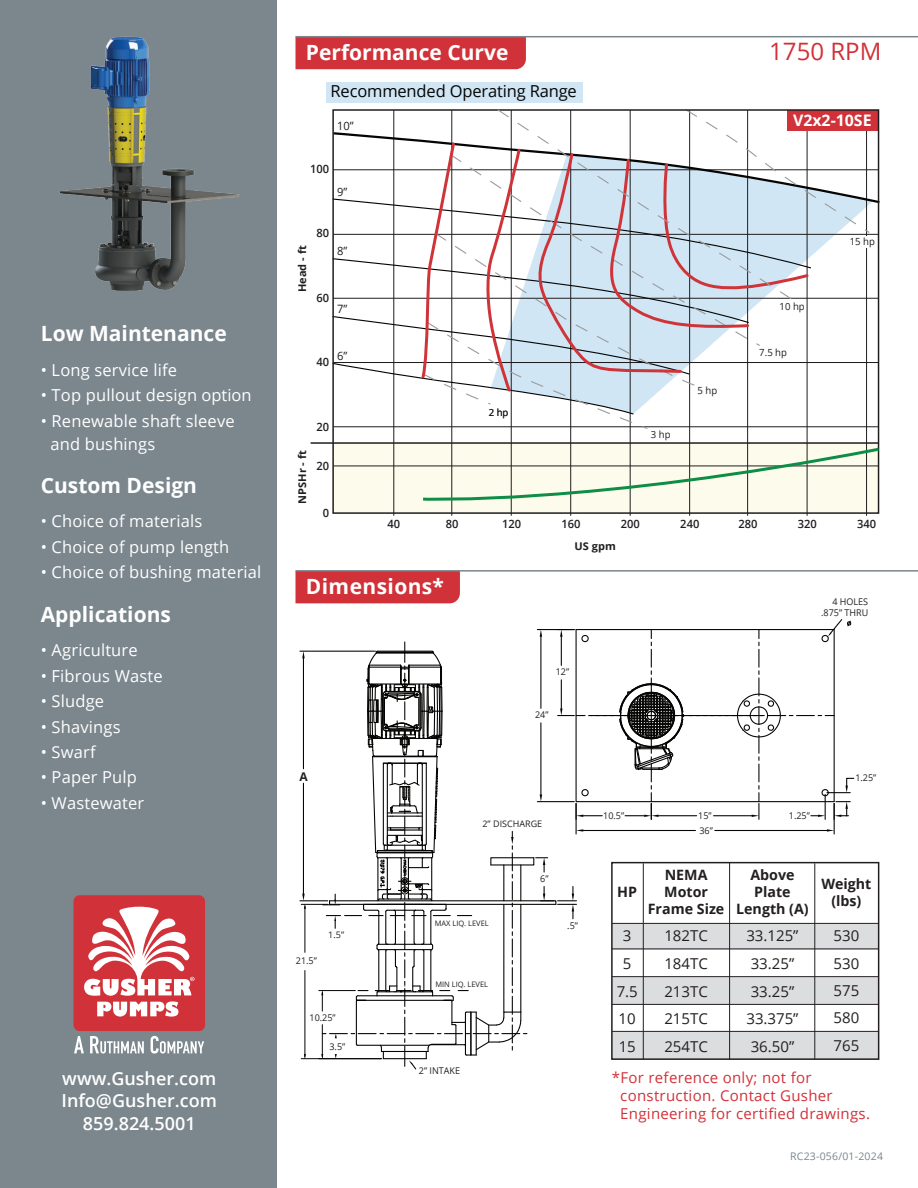
<style>
.page{position:relative;width:918px;height:1188px;background:#fff}
.page>*{position:absolute;margin:0;border:0;box-sizing:border-box;transform-origin:0 0}
.t1{font:24px "Open Sans";color:#d13138}
.t2{font:700 21px "Open Sans";color:#fff}
.t3{font:700 21px "Open Sans";letter-spacing:.02em;color:#fff}
.t4{font:600 18px/22.5px "Open Sans";color:#fff;text-align:center}
.t5{font:16.5px/22.8px "Open Sans";letter-spacing:.01em;color:#fff}
.t6{font:16.5px "Open Sans";letter-spacing:-.01em;color:#050504}
.t7{font:700 15.9px "Open Sans";color:#fff}
.t8{font:15px/18px "Open Sans";letter-spacing:.02em;color:#d13138}
.t9{font:15px/27.8px "Open Sans";color:#231f20;text-align:justify}
.t10{font:700 14.25px/17.1px "Open Sans";color:#231f20;text-align:center}
.t11{font:700 12px "Open Sans";color:#231f20}
.t12{font:600 11.4px "Open Sans";color:#201d1e}
.t13{font:11.4px "Open Sans";color:#201d1e}
.t14{font:700 10.65px "Open Sans";color:#211e1e}
.t15{font:10.5px "Open Sans";letter-spacing:.02em;color:#7b868d}
.t16{font:9.9px "Open Sans";letter-spacing:.005em;color:#201d1e}
.t17{font:9.3px/10.8px "Open Sans";color:#231f20;text-align:right}
.t18{font:9px "Open Sans";color:#231f20}
.t19{font:7.5px "Open Sans";color:#231f20}
</style>
<div class="page">
<div style="left:296px;top:572px;width:164px;height:31px;background:#d13138"></div>
<div style="left:296px;top:37px;width:230px;height:32px;background:#d13138"></div>
<hr style="left:296px;top:570px;width:622px;height:2px;background:#7b868d">
<hr style="left:296px;top:36px;width:622px;height:1px;background:#7b868d">
<div style="left:0;top:0;width:276px;height:1188px;background:#7b868d"></div>
<div style="left:612px;top:923px;width:267px;height:26px;background:#dcdddf"></div>
<div style="left:612px;top:977px;width:267px;height:27px;background:#dcdddf"></div>
<div style="left:74px;top:895px;width:131px;height:136px;background:#d13138;border-radius:6px"></div>
<svg style="left:84px;top:906px;width:111px;height:111px"></svg>
<svg style="left:74px;top:1036px;width:10px;height:17px"></svg>
<svg style="left:90px;top:1036px;width:54px;height:18px"></svg>
<svg style="left:151px;top:1036px;width:53px;height:18px"></svg>
<hr style="left:612px;top:949px;width:267px;height:1px;background:#231f20">
<hr style="left:612px;top:976px;width:267px;height:1px;background:#231f20">
<hr style="left:612px;top:1004px;width:267px;height:1px;background:#231f20">
<div style="left:612px;top:1032px;width:267px;height:28px;background:#dcdddf"></div>
<hr style="left:612px;top:1031px;width:267px;height:1px;background:#231f20">
<hr style="left:612px;top:923px;width:267px;height:1px;background:#231f20">
<img style="left:60px;top:36px;width:179px;height:255px">
<div style="left:333px;top:443px;width:545px;height:70px;background:#fdfcec"></div>
<hr style="left:393px;top:110px;width:1px;height:406px;background:#201d1e">
<hr style="left:451px;top:110px;width:1px;height:406px;background:#201d1e">
<hr style="left:511px;top:110px;width:1px;height:406px;background:#201d1e">
<hr style="left:570px;top:110px;width:1px;height:406px;background:#201d1e">
<hr style="left:630px;top:110px;width:1px;height:406px;background:#201d1e">
<hr style="left:689px;top:110px;width:1px;height:406px;background:#201d1e">
<hr style="left:747px;top:110px;width:1px;height:406px;background:#201d1e">
<hr style="left:807px;top:110px;width:1px;height:406px;background:#201d1e">
<hr style="left:866px;top:110px;width:1px;height:406px;background:#201d1e">
<hr style="left:333px;top:466px;width:545px;height:1px;background:#201d1e">
<hr style="left:311px;top:442px;width:567px;height:2px;background:#201d1e">
<svg style="left:332px;top:109px;width:548px;height:321px"></svg>
<svg style="left:497px;top:109px;width:303px;height:196px"></svg>
<svg style="left:420px;top:446px;width:460px;height:59px"></svg>
<div style="left:864px;top:236px;width:5px;height:12px;background:#fff"></div>
<svg style="left:300px;top:619px;width:555px;height:451px"></svg>
<div style="left:326px;top:82px;width:256px;height:21px;background:#d0e6f4"></div>
<p class="t2" style="left:41px;top:319px;width:187px">Low Maintenance</p>
<p class="t5" style="left:41px;top:358px;width:138px">• Long service life</p>
<p class="t5" style="left:41px;top:384px;width:212px">• Top pullout design option</p>
<p class="t5" style="left:50px;top:409px;width:186px;text-indent:-10px">• Renewable shaft sleeve and bushings</p>
<p class="t2" style="left:41px;top:470px;width:158px">Custom Design</p>
<p class="t5" style="left:41px;top:510px;width:163px">• Choice of materials</p>
<p class="t5" style="left:41px;top:535px;width:190px">• Choice of pump length</p>
<p class="t5" style="left:41px;top:561px;width:222px">• Choice of bushing material</p>
<p class="t2" style="left:41px;top:599px;width:132px">Applications</p>
<p class="t5" style="left:41px;top:638px;width:98px">• Agriculture</p>
<p class="t5" style="left:41px;top:664px;width:124px">• Fibrous Waste</p>
<p class="t5" style="left:41px;top:689px;width:65px">• Sludge</p>
<p class="t5" style="left:41px;top:715px;width:81px">• Shavings</p>
<p class="t5" style="left:41px;top:740px;width:56px">• Swarf</p>
<p class="t5" style="left:41px;top:766px;width:98px">• Paper Pulp</p>
<p class="t5" style="left:41px;top:791px;width:105px">• Wastewater</p>
<p class="t4" style="left:62px;top:1066px;width:157px">www.Gusher.com<br>Info@Gusher.com<br>859.824.5001</p>
<p class="t2" style="left:306px;top:38px;width:204px">Performance Curve</p>
<h1 class="t1" style="left:769px;top:34px;width:114px">1750 RPM</h1>
<p class="t6" style="left:331px;top:80px;width:248px">Recommended Operating Range</p>
<p class="t13" style="left:337px;top:118px;width:18px">10”</p>
<p class="t12" style="left:310px;top:161px;width:21px">100</p>
<p class="t13" style="left:337px;top:184px;width:12px">9”</p>
<p class="t14" style="left:295px;top:292px;width:48px;rotate:-90deg">Head - ft</p>
<p class="t12" style="left:316px;top:226px;width:14px">80</p>
<p class="t13" style="left:337px;top:243px;width:12px">8”</p>
<p class="t12" style="left:316px;top:290px;width:14px">60</p>
<p class="t13" style="left:337px;top:301px;width:12px">7”</p>
<p class="t12" style="left:316px;top:354px;width:14px">40</p>
<p class="t13" style="left:337px;top:348px;width:12px">6”</p>
<p class="t14" style="left:295px;top:504px;width:55px;rotate:-90deg">NPSHr - ft</p>
<p class="t12" style="left:316px;top:419px;width:14px">20</p>
<p class="t12" style="left:316px;top:458px;width:14px">20</p>
<p class="t12" style="left:323px;top:505px;width:8px">0</p>
<p class="t16" style="left:489px;top:405px;width:21px">2 hp</p>
<p class="t7" style="left:793px;top:109px;width:80px">V2x2-10SE</p>
<p class="t16" style="left:651px;top:428px;width:21px">3 hp</p>
<p class="t16" style="left:698px;top:384px;width:21px">5 hp</p>
<p class="t16" style="left:780px;top:300px;width:27px">10 hp</p>
<p class="t16" style="left:759px;top:346px;width:29px">7.5 hp</p>
<p class="t16" style="left:850px;top:235px;width:27px">15 hp</p>
<p class="t12" style="left:387px;top:516px;width:14px">40</p>
<p class="t12" style="left:446px;top:516px;width:14px">80</p>
<p class="t12" style="left:502px;top:516px;width:21px">120</p>
<p class="t12" style="left:561px;top:516px;width:21px">160</p>
<p class="t12" style="left:621px;top:516px;width:21px">200</p>
<p class="t12" style="left:680px;top:516px;width:21px">240</p>
<p class="t12" style="left:739px;top:516px;width:21px">280</p>
<p class="t12" style="left:798px;top:516px;width:21px">320</p>
<p class="t12" style="left:857px;top:516px;width:21px">340</p>
<p class="t3" style="left:306px;top:572px;width:139px">Dimensions*</p>
<p class="t14" style="left:575px;top:538px;width:43px">US gpm</p>
<p class="t17" style="left:556px;top:666px;width:15px">12”</p>
<p class="t17" style="left:535px;top:709px;width:15px">24”</p>
<p class="t17" style="left:821px;top:596px;width:49px">4 HOLES .875” THRU</p>
<p class="t11" style="left:299px;top:768px;width:10px">A</p>
<p class="t17" style="left:296px;top:955px;width:22px">21.5”</p>
<p class="t18" style="left:328px;top:928px;width:17px">1.5”</p>
<p class="t17" style="left:310px;top:1012px;width:28px">10.25”</p>
<p class="t17" style="left:329px;top:1041px;width:17px">3.5”</p>
<p class="t18" style="left:482px;top:818px;width:61px">2” DISCHARGE</p>
<p class="t19" style="left:435px;top:918px;width:56px">MAX LIQ. LEVEL</p>
<p class="t17" style="left:540px;top:873px;width:10px">6”</p>
<p class="t17" style="left:567px;top:920px;width:12px">.5”</p>
<p class="t19" style="left:435px;top:979px;width:54px">MIN LIQ. LEVEL</p>
<p class="t17" style="left:419px;top:1065px;width:43px">2” INTAKE</p>
<p class="t17" style="left:603px;top:810px;width:22px">10.5”</p>
<p class="t17" style="left:698px;top:810px;width:15px">15”</p>
<p class="t17" style="left:789px;top:810px;width:22px">1.25”</p>
<p class="t17" style="left:699px;top:825px;width:15px">36”</p>
<p class="t17" style="left:855px;top:772px;width:22px">1.25”</p>
<p class="t10" style="left:648px;top:866px;width:78px">NEMA<br>Motor<br>Frame Size</p>
<p class="t10" style="left:736px;top:866px;width:74px">Above<br>Plate<br>Length (A)</p>
<p class="t10" style="left:821px;top:875px;width:52px">Weight (lbs)</p>
<p class="t9" style="left:834px;top:921px;width:27px">530<br>530<br>575</p>
<p class="t10" style="left:617px;top:883px;width:21px">HP</p>
<p class="t9" style="left:623px;top:922px;width:10px">3</p>
<p class="t9" style="left:664px;top:922px;width:45px">182TC</p>
<p class="t9" style="left:746px;top:922px;width:54px">33.125”</p>
<p class="t9" style="left:623px;top:949px;width:10px">5</p>
<p class="t9" style="left:664px;top:949px;width:45px">184TC</p>
<p class="t9" style="left:751px;top:949px;width:45px">33.25”</p>
<p class="t9" style="left:617px;top:977px;width:23px">7.5</p>
<p class="t9" style="left:664px;top:977px;width:45px">213TC</p>
<p class="t9" style="left:751px;top:977px;width:45px">33.25”</p>
<p class="t9" style="left:834px;top:1004px;width:27px">580<br>765</p>
<p class="t9" style="left:619px;top:1004px;width:19px">10</p>
<p class="t9" style="left:664px;top:1004px;width:45px">215TC</p>
<p class="t9" style="left:746px;top:1004px;width:54px">33.375”</p>
<p class="t9" style="left:619px;top:1032px;width:19px">15</p>
<p class="t9" style="left:664px;top:1032px;width:45px">254TC</p>
<p class="t9" style="left:751px;top:1032px;width:45px">36.50”</p>
<p class="t8" style="left:620px;top:1068px;width:251px;text-indent:-8px">*For reference only; not for construction. Contact Gusher<br>Engineering for certified drawings.</p>
<p class="t15" style="left:790px;top:1149px;width:94px">RC23-056/01-2024</p>
</div>
